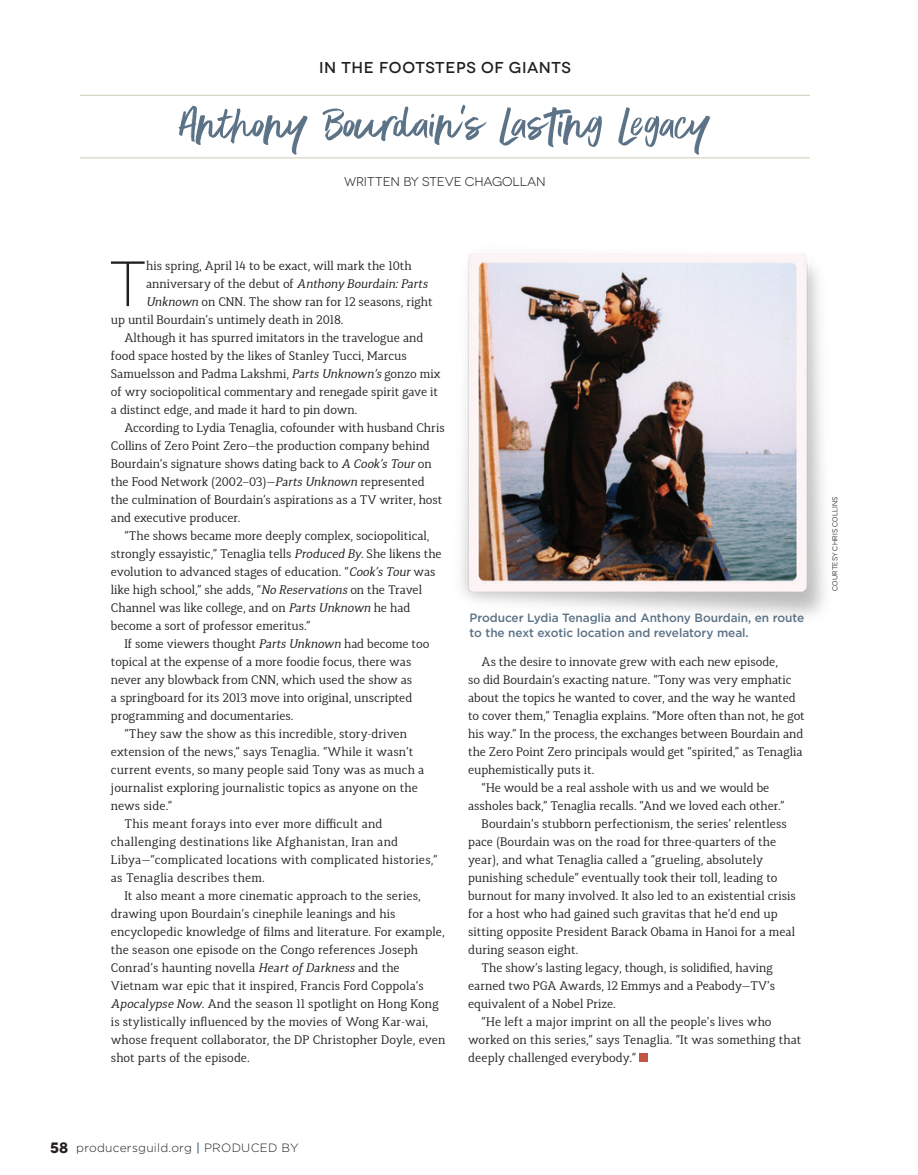
<style>
.page{position:relative;width:918px;height:1175px;background:#fff}
.page>*{position:absolute;margin:0;border:0;box-sizing:border-box;transform-origin:0 0}
.PGA_FOB_DropCap{font:300 63.75px "Novecentowide";color:#231f20}
.PGA_FOB_HEAD{font:51px "Better Times Alt";letter-spacing:.005em;color:#5c7286}
.t1{font:500 15.75px "Novecentowide";letter-spacing:.04em;color:#231f20}
.PGA_ByLine{font:12.75px "Novecentowide";color:#231f20}
.PGA_BodyCopy_Indent{font:12.3px/18px "Synerga Pro";letter-spacing:-.005em;color:#231f20}
.PGA_FOB_DropCap-2{font:12.3px "Synerga Pro";letter-spacing:-.005em;color:#231f20}
.PGA_BodyCopy_Indent-2{font:12.3px/18px "Synerga Pro";letter-spacing:.015em;color:#231f20}
.PGA_Caption{font:500 12px/15px "Gotham";letter-spacing:-.005em;color:#5c7286}
.t2{font:300 12px "Gotham";letter-spacing:.02em;color:#231f20}
.Gutter_Credit{font:300 6.75px "Salvo Sans";letter-spacing:.03em;color:#231f20}
.s1{font-family:"Better Times"}
.s2{font-style:italic}
.s3{font-family:"Novecentowide";font-weight:700;font-size:15px}
.s4{font-weight:500;color:#5c7286}
</style>
<div class="page">
<div style="left:639px;top:1053px;width:9px;height:9px;background:#c15645"></div>
<hr style="left:80px;top:95px;width:730px;height:1px;background:#cdcab3">
<hr style="left:80px;top:157px;width:730px;height:1px;background:#cdcab3">
<img style="left:461px;top:253px;width:364px;height:363px">
<p class="t1" style="left:319px;top:58px;width:253px">IN THE FOOTSTEPS OF GIANTS</p>
<p class="PGA_FOB_HEAD" style="left:179px;top:96px;width:534px">An<span class="s1">t</span>hony <span class="s1">B</span>ourdain’s Lasting Legacy</p>
<p class="PGA_ByLine" style="left:344px;top:175px;width:203px">WRITTEN BY STEVE CHAGOLLAN</p>
<p class="PGA_FOB_DropCap" style="left:109px;top:248px;width:39px">T</p>
<p class="PGA_FOB_DropCap-2" style="left:146px;top:258px;width:267px">his spring, April 14 to be exact, will mark the 10th</p>
<p class="PGA_FOB_DropCap-2" style="left:146px;top:276px;width:283px">anniversary of the debut of <span class="s2">Anthony Bourdain: Parts</span></p>
<p class="PGA_FOB_DropCap-2" style="left:146px;top:294px;width:288px"><span class="s2">Unknown</span> on CNN. The show ran for 12 seasons, right</p>
<p class="PGA_FOB_DropCap-2" style="left:111px;top:312px;width:234px">up until Bourdain’s untimely death in 2018.</p>
<p class="PGA_BodyCopy_Indent" style="left:111px;top:329px;width:331px;text-indent:14px">Although it has spurred imitators in the travelogue and food space hosted by the likes of Stanley Tucci, Marcus Samuelsson and Padma Lakshmi, <span class="s2">Parts Unknown’s</span> gonzo mix of wry sociopolitical commentary and renegade spirit gave it a distinct edge, and made it hard to pin down.</p>
<p class="PGA_BodyCopy_Indent" style="left:111px;top:419px;width:335px;text-indent:14px">According to Lydia Tenaglia, cofounder with husband Chris Collins of Zero Point Zero—the production company behind Bourdain’s signature shows dating back to <span class="s2">A Cook’s Tour</span> on the Food Network (2002–03)—<span class="s2">Parts Unknown</span> represented the culmination of Bourdain’s aspirations as a TV writer, host and executive producer.</p>
<p class="PGA_BodyCopy_Indent" style="left:111px;top:527px;width:332px;text-indent:14px">“The shows became more deeply complex, sociopolitical, strongly essayistic,” Tenaglia tells <span class="s2">Produced By</span>. She likens the evolution to advanced stages of education. “<span class="s2">Cook’s Tour</span> was like high school,” she adds, “<span class="s2">No Reservations</span> on the Travel Channel was like college, and on <span class="s2">Parts Unknown</span> he had become a sort of professor emeritus.”</p>
<p class="PGA_BodyCopy_Indent" style="left:111px;top:635px;width:320px;text-indent:14px">If some viewers thought <span class="s2">Parts Unknown</span> had become too topical at the expense of a more foodie focus, there was never any blowback from CNN, which used the show as<br>a springboard for its 2013 move into original, unscripted programming and documentaries.</p>
<p class="PGA_BodyCopy_Indent" style="left:111px;top:725px;width:315px;text-indent:14px">“They saw the show as this incredible, story-driven extension of the news,” says Tenaglia. “While it wasn’t current events, so many people said Tony was as much a journalist exploring journalistic topics as anyone on the news side.”</p>
<p class="PGA_BodyCopy_Indent-2" style="left:111px;top:815px;width:328px;text-indent:14px">This meant forays into ever more difficult and challenging destinations like Afghanistan, Iran and Libya—“complicated locations with complicated histories,” as Tenaglia describes them.</p>
<p class="PGA_BodyCopy_Indent" style="left:111px;top:887px;width:336px;text-indent:14px">It also meant a more cinematic approach to the series, drawing upon Bourdain’s cinephile leanings and his encyclopedic knowledge of films and literature. For example, the season one episode on the Congo references Joseph Conrad’s haunting novella <span class="s2">Heart of Darkness</span> and the Vietnam war epic that it inspired, Francis Ford Coppola’s <span class="s2">Apocalypse Now</span>. And the season 11 spotlight on Hong Kong is stylistically influenced by the movies of Wong Kar-wai, whose frequent collaborator, the DP Christopher Doyle, even shot parts of the episode.</p>
<p class="PGA_Caption" style="left:470px;top:610px;width:336px">Producer Lydia Tenaglia and Anthony Bourdain, en route to the next exotic location and revelatory meal.</p>
<p class="PGA_BodyCopy_Indent" style="left:468px;top:653px;width:338px;text-indent:14px">As the desire to innovate grew with each new episode,<br>so did Bourdain’s exacting nature. “Tony was very emphatic about the topics he wanted to cover, and the way he wanted to cover them,” Tenaglia explains. “More often than not, he got his way.” In the process, the exchanges between Bourdain and the Zero Point Zero principals would get “spirited,” as Tenaglia euphemistically puts it.</p>
<p class="PGA_BodyCopy_Indent" style="left:468px;top:779px;width:318px;text-align:center">“He would be a real asshole with us and we would be assholes back,” Tenaglia recalls. “And we loved each other.”</p>
<p class="PGA_BodyCopy_Indent" style="left:468px;top:815px;width:329px;text-indent:14px">Bourdain’s stubborn perfectionism, the series’ relentless pace (Bourdain was on the road for three-quarters of the year), and what Tenaglia called a “grueling, absolutely punishing schedule” eventually took their toll, leading to burnout for many involved. It also led to an existential crisis for a host who had gained such gravitas that he’d end up sitting opposite President Barack Obama in Hanoi for a meal during season eight.</p>
<p class="PGA_BodyCopy_Indent" style="left:468px;top:959px;width:309px;text-indent:14px">The show’s lasting legacy, though, is solidified, having earned two PGA Awards, 12 Emmys and a Peabody—TV’s equivalent of a Nobel Prize.</p>
<p class="PGA_BodyCopy_Indent" style="left:468px;top:1013px;width:335px;text-indent:14px">“He left a major imprint on all the people’s lives who worked on this series,” says Tenaglia. “It was something that deeply challenged everybody.”</p>
<p class="Gutter_Credit" style="left:831px;top:590px;width:96px;rotate:-90deg">COURTESY CHRIS COLLINS</p>
<p class="t2" style="left:50px;top:1141px;width:250px"><span class="s3">58</span> producersguild.org <span class="s4">|</span> PRODUCED BY</p>
</div>
